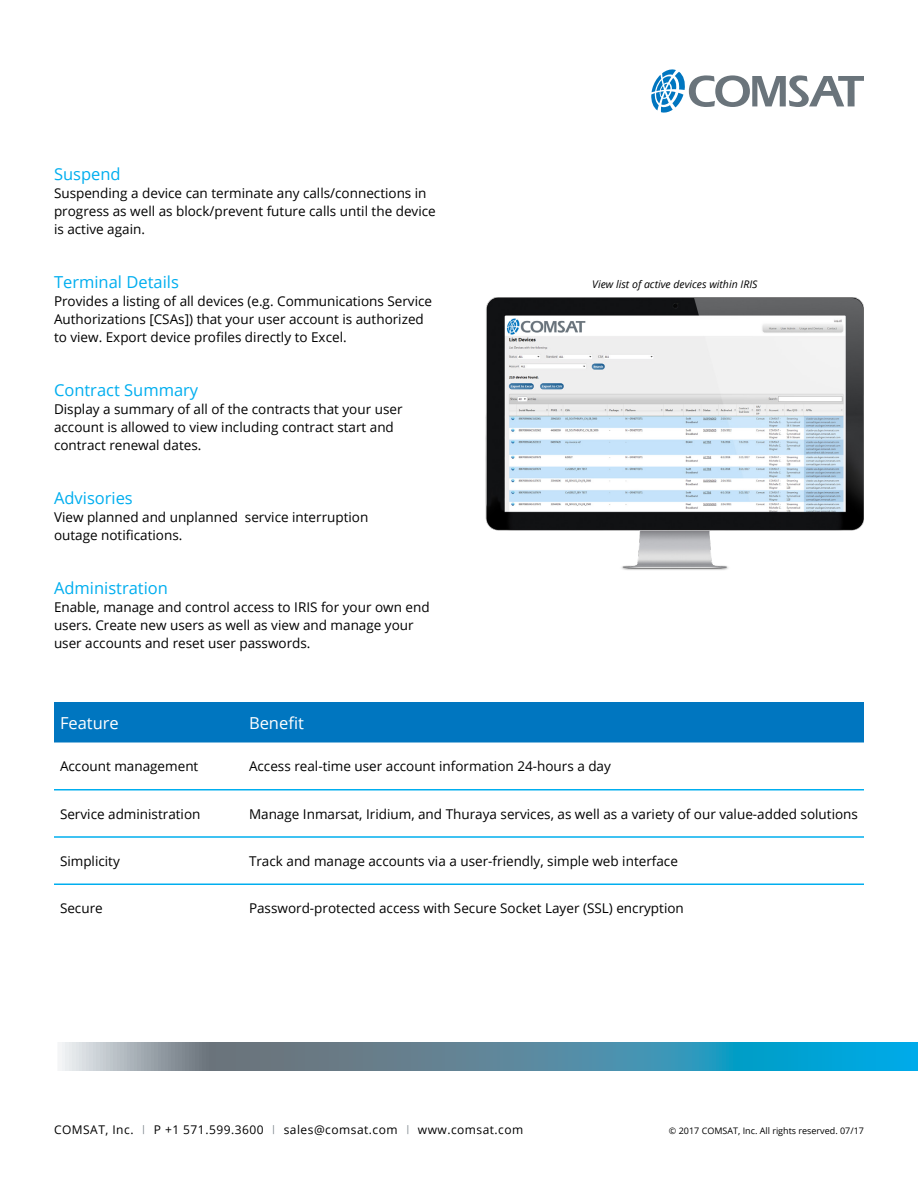
<style>
.page{position:relative;width:918px;height:1188px;background:#fff}
.page>*{position:absolute;margin:0;border:0;box-sizing:border-box;transform-origin:0 0}
.t1{font:16.5px "Open Sans";color:#00aeef}
.t2{font:16.5px "Open Sans";color:#fff}
.t3{font:13.5px/18px "Open Sans";color:#000}
.t4{font:12px "Open Sans";letter-spacing:.04em;color:#000}
.t5{font:italic 10.5px "Open Sans";color:#000}
.t6{font:9px "Open Sans";color:#000}
</style>
<div class="page">
<svg style="left:651px;top:69px;width:213px;height:44px"></svg>
<img style="left:486px;top:297px;width:378px;height:273px">
<div style="left:54px;top:702px;width:810px;height:40px;background:#0076c0"></div>
<hr style="left:54px;top:789px;width:189px;height:1px;background:#00aeef">
<hr style="left:243px;top:789px;width:621px;height:1px;background:#00aeef">
<hr style="left:54px;top:836px;width:189px;height:2px;background:#00aeef">
<hr style="left:243px;top:836px;width:621px;height:2px;background:#00aeef">
<hr style="left:54px;top:884px;width:189px;height:1px;background:#00aeef">
<hr style="left:243px;top:884px;width:621px;height:1px;background:#00aeef">
<svg style="left:58px;top:1043px;width:860px;height:28px;background:#5394ac"></svg>
<p class="t1" style="left:54px;top:163px;width:68px">Suspend</p>
<p class="t3" style="left:54px;top:184px;width:383px">Suspending a device can terminate any calls/connections in progress as well as block/prevent future calls until the device is active again.</p>
<p class="t1" style="left:54px;top:271px;width:126px">Terminal Details</p>
<p class="t3" style="left:54px;top:292px;width:380px">Provides a listing of all devices (e.g. Communications Service<br>Authorizations [CSAs]) that your user account is authorized to view. Export device profiles directly to Excel.</p>
<p class="t1" style="left:54px;top:379px;width:146px">Contract Summary</p>
<p class="t3" style="left:54px;top:400px;width:350px">Display a summary of all of the contracts that your user account is allowed to view including contract start and contract renewal dates.</p>
<p class="t1" style="left:54px;top:487px;width:80px">Advisories</p>
<p class="t3" style="left:54px;top:508px;width:316px">View planned and unplanned service interruption outage notifications.</p>
<p class="t1" style="left:54px;top:577px;width:116px">Administration</p>
<p class="t3" style="left:54px;top:598px;width:377px">Enable, manage and control access to IRIS for your own end users. Create new users as well as view and manage your user accounts and reset user passwords.</p>
<p class="t5" style="left:592px;top:277px;width:167px">View list of active devices within IRIS</p>
<p class="t2" style="left:60px;top:711px;width:60px">Feature</p>
<p class="t2" style="left:249px;top:711px;width:56px">Benefit</p>
<p class="t3" style="left:60px;top:757px;width:140px">Account management</p>
<p class="t3" style="left:249px;top:757px;width:363px">Access real-time user account information 24-hours a day</p>
<p class="t3" style="left:60px;top:804px;width:142px">Service administration</p>
<p class="t3" style="left:249px;top:804px;width:611px">Manage Inmarsat, Iridium, and Thuraya services, as well as a variety of our value-added solutions</p>
<p class="t3" style="left:60px;top:852px;width:61px">Simplicity</p>
<p class="t3" style="left:249px;top:852px;width:430px">Track and manage accounts via a user-friendly, simple web interface</p>
<p class="t3" style="left:60px;top:899px;width:44px">Secure</p>
<p class="t3" style="left:249px;top:899px;width:436px">Password-protected access with Secure Socket Layer (SSL) encryption</p>
<p class="t4" style="left:54px;top:1121px;width:471px">COMSAT, Inc. <sup>|</sup> P +1 571.599.3600 <sup>|</sup> sales@comsat.com <sup>|</sup> www.comsat.com</p>
<p class="t6" style="left:669px;top:1125px;width:197px">© 2017 COMSAT, Inc. All rights reserved. 07/17</p>
</div>
